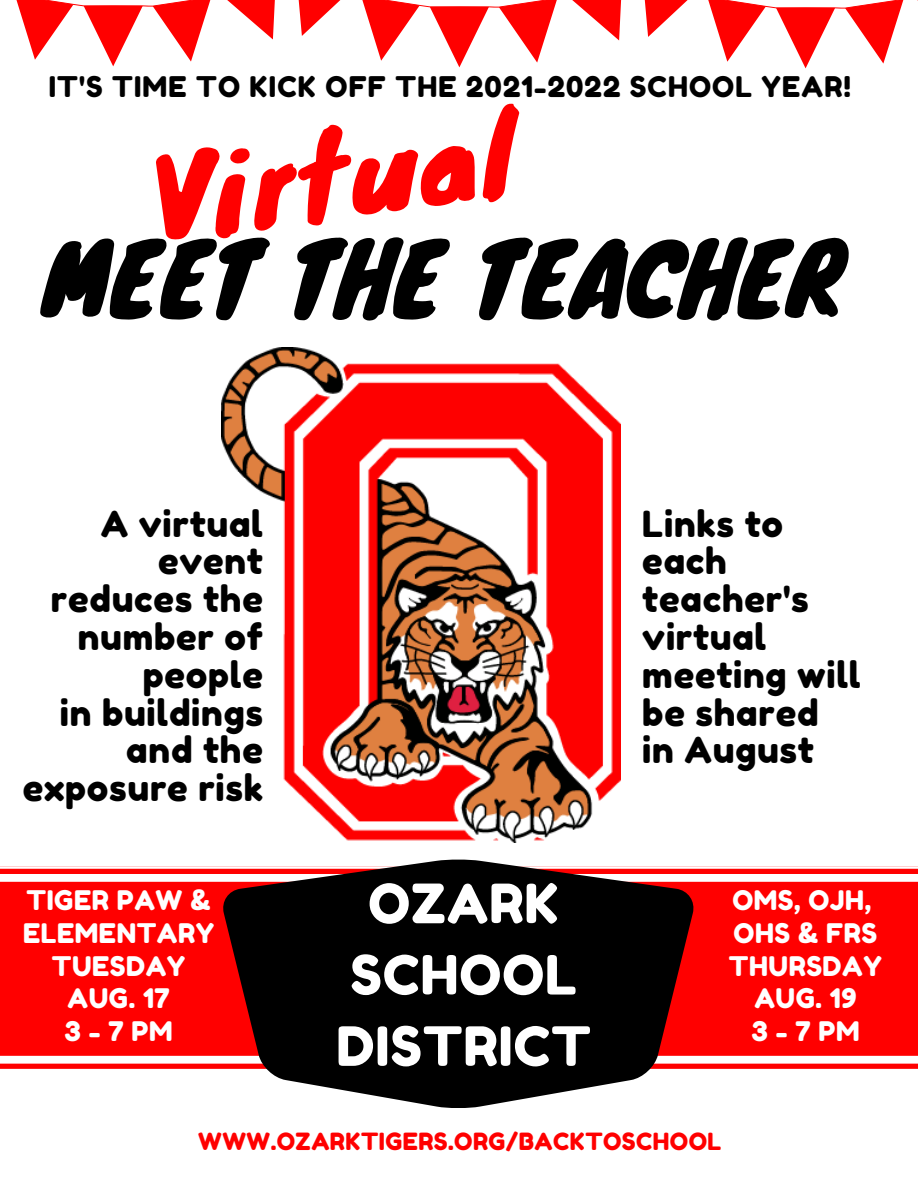
<style>
.page{position:relative;width:918px;height:1188px;background:#fff}
.page>*{position:absolute;margin:0;border:0;box-sizing:border-box;transform-origin:0 0}
.t1{font:108px "Knewave";color:#f00}
.t2{font:96px "Knewave";color:#000}
.t3{font:54px/71.4px "Fredoka One";letter-spacing:.02em;color:#fff;text-align:center}
.t4{font:36px/37.8px "Fredoka One";letter-spacing:.02em;color:#000;text-align:right}
.t5{font:28.5px "Fredoka One";letter-spacing:.04em;color:#000}
.t6{font:27px/32.7px "Fredoka One";letter-spacing:.02em;color:#fff}
.t7{font:23.7px "Fredoka One";letter-spacing:.02em;color:#f00}
</style>
<div class="page">
<svg style="left:16px;top:0;width:259px;height:66px"></svg>
<svg style="left:298px;top:0;width:324px;height:67px"></svg>
<svg style="left:644px;top:0;width:274px;height:68px"></svg>
<div style="left:0;top:866px;width:918px;height:204px;background:#f00"></div>
<svg style="left:0;top:866px;width:918px;height:16px"></svg>
<svg style="left:0;top:1056px;width:918px;height:14px"></svg>
<svg style="left:223px;top:860px;width:470px;height:247px;fill:#000"></svg>
<img style="left:222px;top:347px;width:398px;height:495px">
<p class="t5" style="left:49px;top:69px;width:804px">IT'S TIME TO KICK OFF THE 2021-2022 SCHOOL YEAR!</p>
<p class="t1" style="left:142px;top:111px;width:363px;rotate:-7deg">Virtual</p>
<p class="t2" style="left:43px;top:201px;width:802px">MEET THE TEACHER</p>
<p class="t4" style="left:51px;top:504px;width:214px">A virtual event reduces the number of people</p>
<p class="t4" style="left:23px;top:693px;width:242px">in buildings and the exposure risk</p>
<p class="t6" style="left:23px;top:884px;width:193px">TIGER PAW &amp;<br>ELEMENTARY</p>
<p class="t6" style="left:52px;top:949px;width:135px">TUESDAY</p>
<p class="t6" style="left:68px;top:982px;width:104px">AUG. 17</p>
<p class="t6" style="left:65px;top:1015px;width:110px">3-7PM</p>
<p class="t3" style="left:336px;top:868px;width:256px">OZARK<br>SCHOOL<br>DISTRICT</p>
<p class="t4" style="left:642px;top:504px;width:142px">Links to</p>
<p class="t4" style="left:642px;top:542px;width:220px;text-align:left">each teacher's virtual meeting will be shared</p>
<p class="t4" style="left:642px;top:731px;width:173px">in August</p>
<p class="t6" style="left:732px;top:884px;width:140px">OMS, OJH,</p>
<p class="t6" style="left:734px;top:917px;width:145px">OHS &amp; FRS</p>
<p class="t6" style="left:729px;top:949px;width:154px">THURSDAY</p>
<p class="t6" style="left:754px;top:982px;width:104px">AUG. 19</p>
<p class="t6" style="left:751px;top:1015px;width:110px">3-7PM</p>
<p class="t7" style="left:198px;top:1127px;width:525px">WWW.OZARKTIGERS.ORG/BACKTOSCHOOL</p>
</div>
